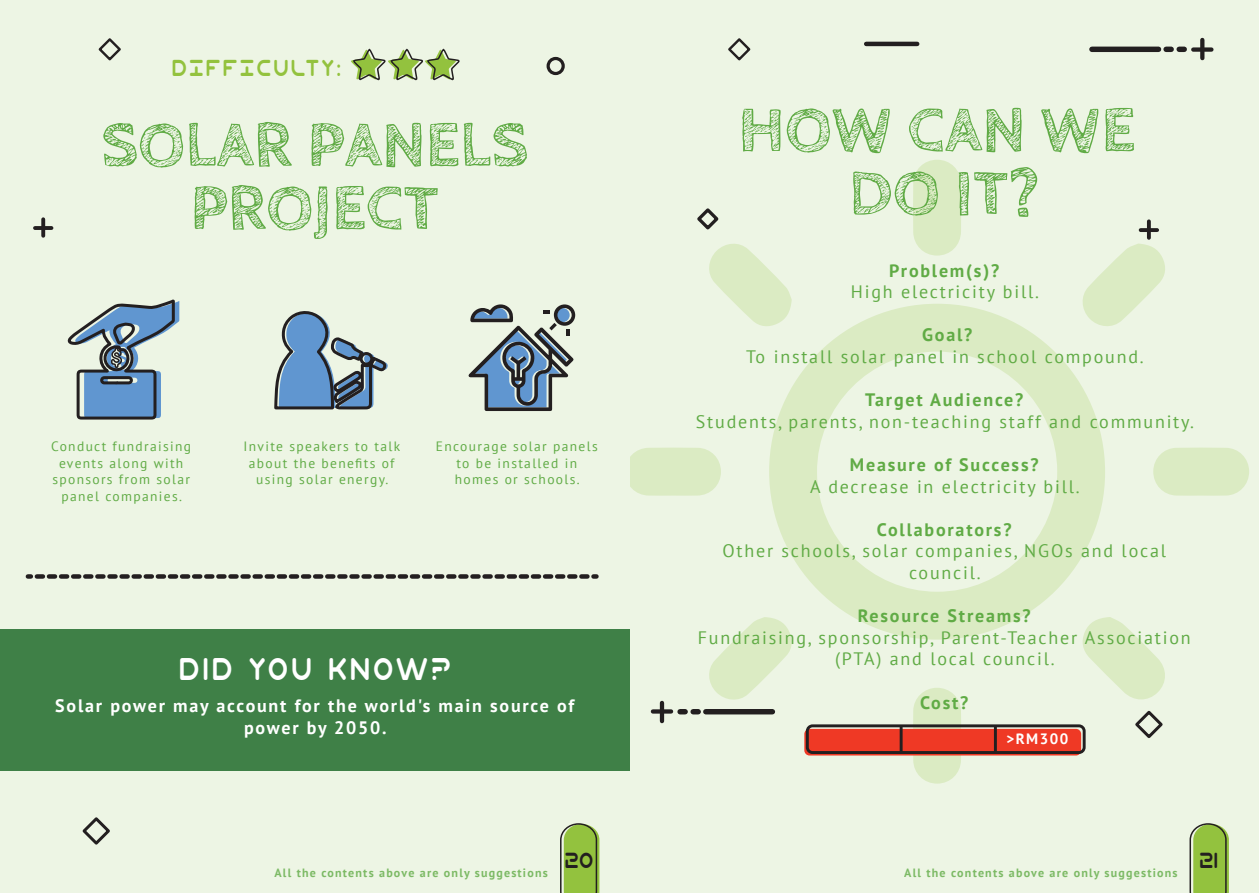
<style>
.page{position:relative;width:1259px;height:893px;background:#fff}
.page>*{position:absolute;margin:0;border:0;box-sizing:border-box;transform-origin:0 0}
.t1{font:700 66px/63px "Cabin Sketch";color:#60ab45;text-align:center}
.t2{font:32.25px "Planet N Condensed";letter-spacing:-.025em;color:#fff}
.t3{font:23.7px "Planet N Condensed";letter-spacing:-.025em;color:#93c23e}
.t4{font:18px/21.6px "PT Sans";letter-spacing:.1em;color:#60ab45;text-align:center}
.t5{font:700 18px "PT Sans";letter-spacing:.1em;color:#60ab45}
.t6{font:700 18px/21.6px "PT Sans";letter-spacing:.1em;color:#fff;text-align:center}
.t7{font:700 15px "PT Sans";letter-spacing:.1em;color:#fff}
.t8{font:13.5px/16.5px "PT Sans";letter-spacing:.1em;color:#60ab45;text-align:center}
.t9{font:700 12px "PT Sans";letter-spacing:.1em;color:#60ab45}
</style>
<div class="page">
<div style="left:629px;top:0;width:630px;height:893px;background:#edf5e4"></div>
<svg style="left:769px;top:304px;width:336px;height:336px"></svg>
<svg style="left:709px;top:617px;width:84px;height:83px"></svg>
<svg style="left:1080px;top:617px;width:85px;height:83px"></svg>
<svg style="left:1080px;top:244px;width:85px;height:85px"></svg>
<svg style="left:913px;top:160px;width:48px;height:96px"></svg>
<svg style="left:630px;top:448px;width:91px;height:48px"></svg>
<svg style="left:1153px;top:448px;width:96px;height:48px"></svg>
<svg style="left:913px;top:688px;width:48px;height:96px"></svg>
<svg style="left:709px;top:244px;width:82px;height:84px"></svg>
<svg style="left:1135px;top:710px;width:28px;height:28px"></svg>
<svg style="left:728px;top:38px;width:23px;height:23px"></svg>
<svg style="left:697px;top:208px;width:22px;height:22px"></svg>
<svg style="left:1200px;top:40px;width:4px;height:18px"></svg>
<div style="left:1193px;top:47px;width:18px;height:5px;background:#231f20"></div>
<div style="left:1092px;top:47px;width:66px;height:5px;background:#231f20"></div>
<svg style="left:1166px;top:47px;width:5px;height:5px"></svg>
<svg style="left:1179px;top:47px;width:5px;height:5px"></svg>
<hr style="left:866px;top:42px;width:51px;height:4px;background:#231f20">
<hr style="left:1147px;top:221px;width:3px;height:17px;background:#231f20">
<svg style="left:1140px;top:228px;width:17px;height:4px"></svg>
<div style="left:804px;top:729px;width:277px;height:26px;background:#ef3925;border-radius:5px"></div>
<div style="left:806px;top:724px;width:279px;height:30px;border:3px solid #231f20;border-radius:5px"></div>
<hr style="left:899px;top:727px;width:3px;height:25px;background:#231f20">
<hr style="left:994px;top:727px;width:3px;height:25px;background:#231f20">
<hr style="left:660px;top:703px;width:4px;height:18px;background:#231f20">
<div style="left:653px;top:709px;width:18px;height:5px;background:#231f20"></div>
<div style="left:706px;top:709px;width:66px;height:5px;background:#231f20"></div>
<svg style="left:693px;top:709px;width:5px;height:5px"></svg>
<svg style="left:680px;top:709px;width:5px;height:5px"></svg>
<svg style="left:1189px;top:823px;width:40px;height:70px"></svg>
<div style="left:0;top:0;width:629px;height:893px;background:#edf5e4"></div>
<div style="left:0;top:630px;width:629px;height:141px;background:#3f8047"></div>
<div style="left:546px;top:57px;width:19px;height:18px;border:3px solid #231f20;border-radius:50%"></div>
<svg style="left:82px;top:817px;width:28px;height:28px"></svg>
<svg style="left:98px;top:38px;width:23px;height:23px"></svg>
<svg style="left:41px;top:219px;width:4px;height:17px"></svg>
<svg style="left:35px;top:226px;width:16px;height:4px"></svg>
<svg style="left:351px;top:48px;width:109px;height:33px"></svg>
<svg style="left:593px;top:574px;width:3px;height:5px"></svg>
<svg style="left:28px;top:574px;width:559px;height:5px"></svg>
<svg style="left:67px;top:299px;width:112px;height:121px"></svg>
<svg style="left:274px;top:311px;width:114px;height:99px"></svg>
<div style="left:359px;top:352px;width:14px;height:14px;border:3px solid #231f20;border-radius:50%"></div>
<svg style="left:468px;top:304px;width:107px;height:107px"></svg>
<svg style="left:560px;top:823px;width:39px;height:70px"></svg>
<h3 class="t3" style="left:171px;top:54px;width:173px">DIFFICULTY:</h3>
<h1 class="t1" style="left:101px;top:115px;width:429px">SOLAR PANELS<br>PROJECT</h1>
<p class="t8" style="left:51px;top:438px;width:142px">Conduct fundraising events along with sponsors from solar panel companies.</p>
<p class="t8" style="left:244px;top:438px;width:158px">Invite speakers to talk about the benefits of using solar energy.</p>
<p class="t8" style="left:436px;top:438px;width:163px">Encourage solar panels to be installed in homes or schools.</p>
<h2 class="t2" style="left:177px;top:651px;width:277px">DID YOU KNOW?</h2>
<p class="t6" style="left:55px;top:695px;width:520px">Solar power may account for the world's main source of power by 2050.</p>
<p class="t9" style="left:274px;top:865px;width:322px">All the contents above are only suggestions <sup>20</sup></p>
<h1 class="t1" style="left:738px;top:100px;width:399px">HOW CAN WE<br>DO IT?</h1>
<p class="t5" style="left:889px;top:258px;width:111px">Problem(s)?</p>
<p class="t4" style="left:851px;top:281px;width:190px">High electricity bill.</p>
<p class="t5" style="left:922px;top:323px;width:52px">Goal?</p>
<p class="t4" style="left:746px;top:345px;width:399px">To install solar panel in school compound.</p>
<p class="t5" style="left:865px;top:388px;width:160px">Target Audience?</p>
<p class="t4" style="left:696px;top:410px;width:499px">Students, parents, non-teaching staff and community.</p>
<p class="t5" style="left:850px;top:453px;width:190px">Measure of Success?</p>
<p class="t4" style="left:810px;top:475px;width:271px">A decrease in electricity bill.</p>
<p class="t5" style="left:877px;top:518px;width:136px">Collaborators?</p>
<p class="t4" style="left:722px;top:540px;width:445px">Other schools, solar companies, NGOs and local council.</p>
<p class="t5" style="left:857px;top:604px;width:174px">Resource Streams?</p>
<p class="t4" style="left:698px;top:626px;width:494px">Fundraising, sponsorship, Parent-Teacher Association (PTA) and local council.</p>
<p class="t5" style="left:920px;top:690px;width:50px">Cost?</p>
<p class="t7" style="left:1006px;top:728px;width:63px">&gt;RM300</p>
<p class="t9" style="left:904px;top:864px;width:316px">All the contents above are only suggestions <sup>21</sup></p>
</div>
